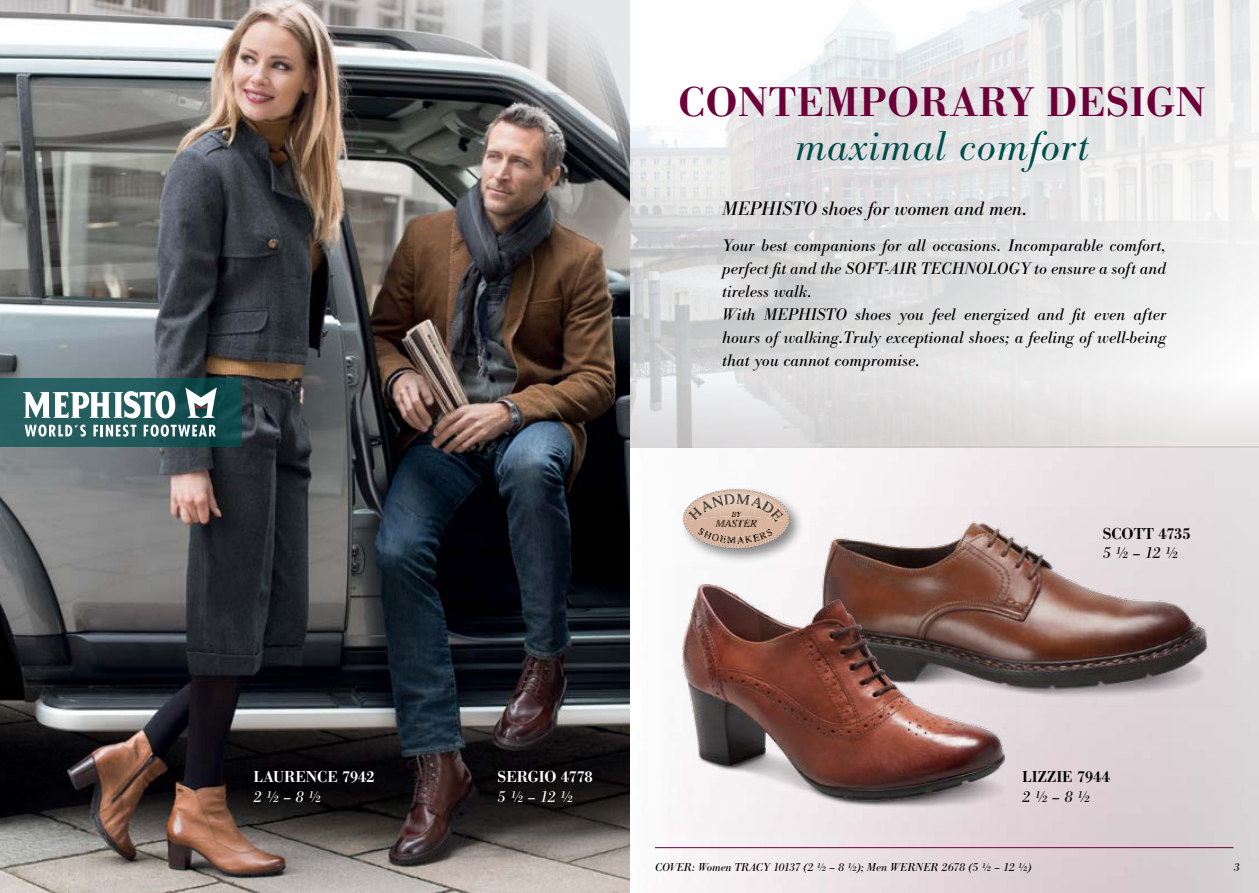
<style>
.page{position:relative;width:1259px;height:893px;background:#fff}
.page>*{position:absolute;margin:0;border:0;box-sizing:border-box;transform-origin:0 0}
.t1{font:600 43.2px "Bodoni Antiqua T";letter-spacing:.02em;color:#6c0039}
.t2{font:italic 300 43.2px "Bodoni Antiqua T";letter-spacing:.02em;color:#004e4e}
.t3{font:italic 20.25px "Bodoni Antiqua T";color:#000}
.t4{font:italic 17.55px/23px "Bodoni Antiqua T";letter-spacing:.01em;color:#000}
.t5{font:600 16.5px "Bodoni Antiqua T";color:#fff}
.t6{font:600 16.5px "Bodoni Antiqua T";color:#000}
.t7{font:italic 16.5px "Bodoni Antiqua T";color:#fff}
.t8{font:italic 16.5px "Bodoni Antiqua T";color:#000}
.t9{font:italic 12px "Bodoni Antiqua T";color:#000}
.t10{font:italic 11.25px "Times";color:#000}
.t11{font:italic 8.4px "Times";color:#000}
</style>
<div class="page">
<img style="left:629px;top:0;width:630px;height:893px">
<img style="left:809px;top:507px;width:426px;height:200px">
<svg style="left:629px;top:377px;width:630px;height:70px;fill:#e3e1e1"></svg>
<img style="left:0;top:0;width:629px;height:893px">
<hr style="left:655px;top:847px;width:578px;height:1px;background:#6c0039">
<img style="left:662px;top:567px;width:360px;height:266px">
<div style="left:0;top:378px;width:242px;height:68px;background:linear-gradient(to right,#2f6869,#0e4648)"></div>
<svg style="left:22px;top:387px;width:195px;height:50px"></svg>
<div style="left:680px;top:486px;width:125px;height:77px;background:#000;opacity:.45"></div>
<svg style="left:683px;top:489px;width:106px;height:59px"></svg>
<p class="t5" style="left:253px;top:767px;width:123px">LAURENCE 7942</p>
<p class="t7" style="left:253px;top:786px;width:69px">2 ½ – 8 ½</p>
<h1 class="t1" style="left:678px;top:77px;width:30px">CONTE</h1>
<h1 class="t1" style="left:824px;top:77px;width:94px">MPORAR</h1>
<h1 class="t1" style="left:1008px;top:77px;width:148px">Y DESIGN</h1>
<h1 class="t2" style="left:795px;top:120px;width:295px">maximal comfort</h1>
<p class="t3" style="left:722px;top:197px;width:306px">MEPHISTO shoes for women and men.</p>
<p class="t4" style="left:722px;top:234px;width:446px">Your best companions for all occasions. Incomparable comfort, perfect fit and the SOFT-AIR TECHNOLOGY to ensure a soft and tireless walk.<br>With MEPHISTO shoes you feel energized and fit even after hours of walking.Truly exceptional shoes; a feeling of well-being that you cannot compromise.</p>
<p class="t11" style="left:731px;top:507px;width:12px">BY</p>
<p class="t10" style="left:715px;top:513px;width:43px">MASTER</p>
<p class="t6" style="left:1102px;top:524px;width:90px">SCOTT 4735</p>
<p class="t8" style="left:1102px;top:543px;width:77px">5 ½ – 12 ½</p>
<p class="t5" style="left:497px;top:767px;width:97px">SERGIO 4778</p>
<p class="t7" style="left:497px;top:786px;width:77px">5 ½ – 12 ½</p>
<p class="t6" style="left:1022px;top:767px;width:89px">LIZZIE 7944</p>
<p class="t8" style="left:1022px;top:786px;width:69px">2 ½ – 8 ½</p>
<p class="t9" style="left:655px;top:860px;width:378px">Cover: Women TRACY 10137 (2 ½ – 8 ½); Men Werner 2678 (5 ½ – 12 ½)</p>
<p class="t9" style="left:1234px;top:860px;width:7px">3</p>
</div>
